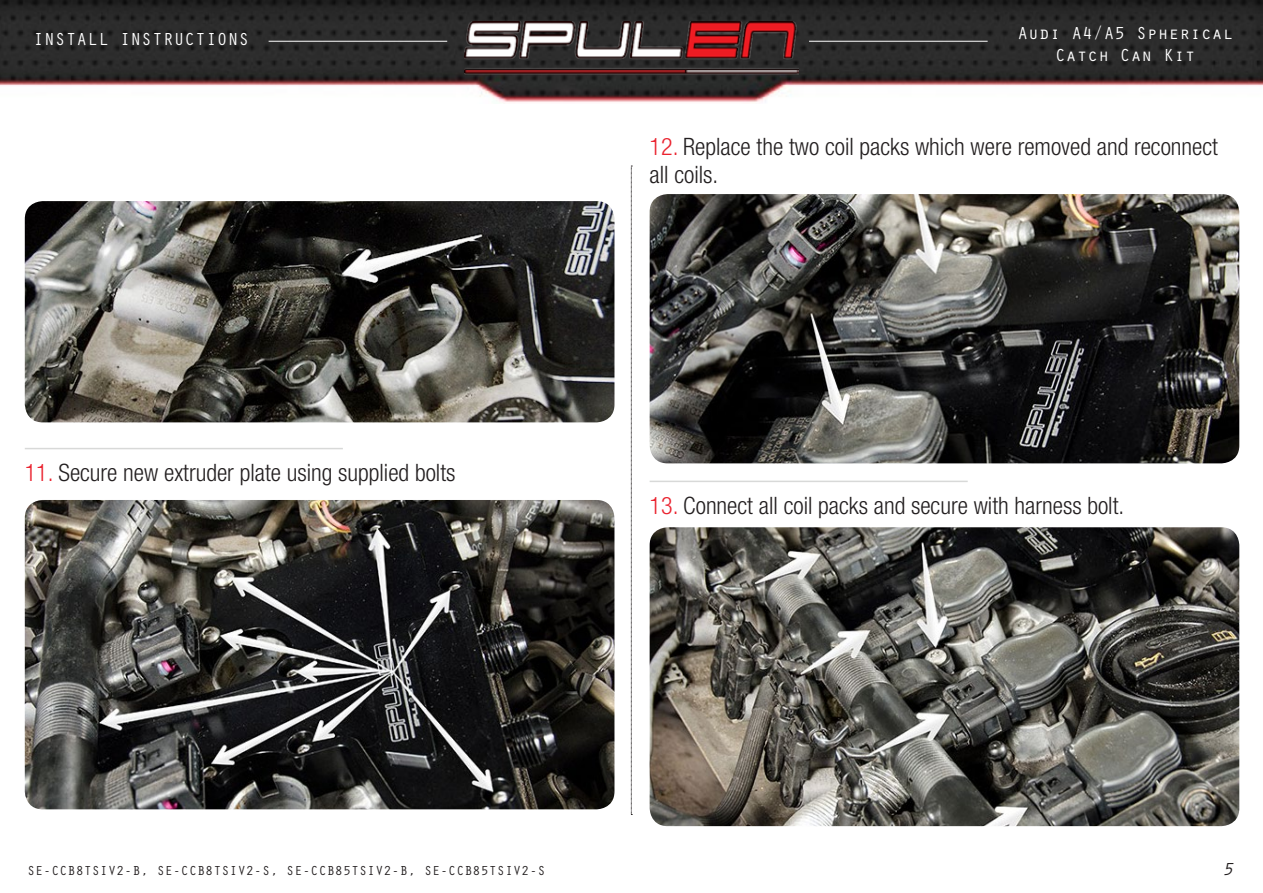
<style>
.page{position:relative;width:1263px;height:893px;background:#fff}
.page>*{position:absolute;margin:0;border:0;box-sizing:border-box;transform-origin:0 0}
.t1{font:300 condensed 24px/28.8px "Helvetica Neue LT Std";color:#231f20}
.t2{font:18px/21.6px "Orator Std";color:#fff;text-align:center}
.t3{font:italic 18px "Orator Std";color:#231f20}
.t4{font:13.5px "Orator Std";color:#231f20}
.s1{color:#ea232f}
</style>
<div class="page">
<img style="left:0;top:0;width:1263px;height:102px">
<hr style="left:269px;top:41px;width:178px;height:1px;background:#fff">
<hr style="left:809px;top:41px;width:179px;height:1px;background:#fff">
<svg style="left:631px;top:166px;width:1px;height:649px"></svg>
<img style="left:464px;top:22px;width:334px;height:52px">
<img style="left:25px;top:500px;width:589px;height:309px">
<img style="left:650px;top:194px;width:589px;height:269px">
<hr style="left:25px;top:448px;width:318px;height:1px;background:#d8d9d8">
<hr style="left:650px;top:481px;width:318px;height:1px;background:#d8d9d8">
<img style="left:25px;top:201px;width:589px;height:221px">
<img style="left:650px;top:527px;width:589px;height:299px">
<p class="t2" style="left:33px;top:28px;width:218px">INSTALL INSTRUCTIONS</p>
<p class="t2" style="left:1017px;top:22px;width:218px">Audi A4/A5 Spherical<br>Catch Can Kit</p>
<p class="t1" style="left:25px;top:457px;width:432px"><span class="s1">11.</span> Secure new extruder plate using supplied bolts</p>
<p class="t1" style="left:650px;top:132px;width:570px"><span class="s1">12.</span> Replace the two coil packs which were removed and reconnect all coils.</p>
<p class="t1" style="left:650px;top:491px;width:476px"><span class="s1">13.</span> Connect all coil packs and secure with harness bolt.</p>
<p class="t4" style="left:27px;top:861px;width:520px">SE-CCB8TSIV2-B, SE-CCB8TSIV2-S, SE-CCB85TSIV2-B, SE-CCB85TSIV2-S</p>
<p class="t3" style="left:1222px;top:856px;width:12px">5</p>
</div>
